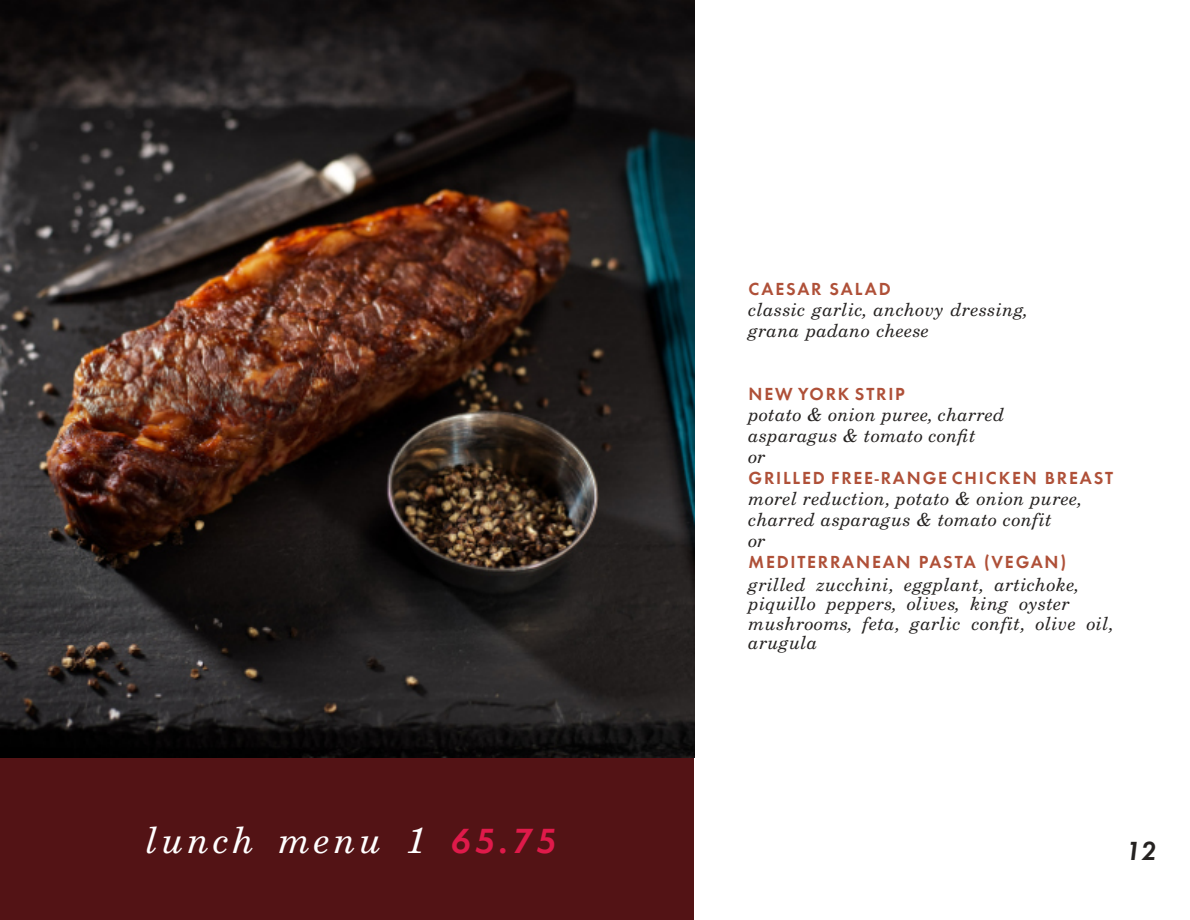
<style>
.page{position:relative;width:1190px;height:920px;background:#fff}
.page>*{position:absolute;margin:0;border:0;box-sizing:border-box;transform-origin:0 0}
.t1{font:italic 36px "New Century Schlbk LT Std";letter-spacing:.1em;color:#fff}
.t2{font:27px "Futura Dem Obl";color:#252221}
.t3{font:italic 18px/21px "New Century Schlbk LT Std";letter-spacing:.025em;color:#252221}
.t4{font:18px "Futura Dem";letter-spacing:.1em;color:#af5038}
.s1{font-family:"Futura Dem Obl";font-style:normal;color:#df1a4a}
</style>
<div class="page">
<div style="left:1px;top:756px;width:693px;height:162px;background:#531315"></div>
<img style="left:1px;top:0;width:693px;height:756px">
<h1 class="t1" style="left:146px;top:825px;width:411px">lunch menu 1 <span class="s1">65.75</span></h1>
<p class="t4" style="left:748px;top:281px;width:144px">CAESAR SALAD</p>
<p class="t3" style="left:748px;top:301px;width:281px">classic garlic, anchovy dressing, grana padano cheese</p>
<p class="t4" style="left:748px;top:386px;width:158px">NEW YORK STRIP</p>
<p class="t3" style="left:748px;top:406px;width:257px">potato &amp; onion puree, charred asparagus &amp; tomato confit<br>or</p>
<p class="t4" style="left:748px;top:470px;width:366px">GRILLED FREE-RANGE CHICKEN BREAST</p>
<p class="t3" style="left:748px;top:490px;width:335px">morel reduction, potato &amp; onion puree, charred asparagus &amp; tomato confit<br>or</p>
<p class="t4" style="left:748px;top:554px;width:319px">MEDITERRANEAN PASTA (VEGAN)</p>
<p class="t3" style="left:748px;top:576px;width:367px;line-height:19.5px">grilled zucchini, eggplant, artichoke, piquillo peppers, olives, king oyster mushrooms, feta, garlic confit, olive oil, arugula</p>
<h2 class="t2" style="left:1125px;top:837px;width:32px">12</h2>
</div>
